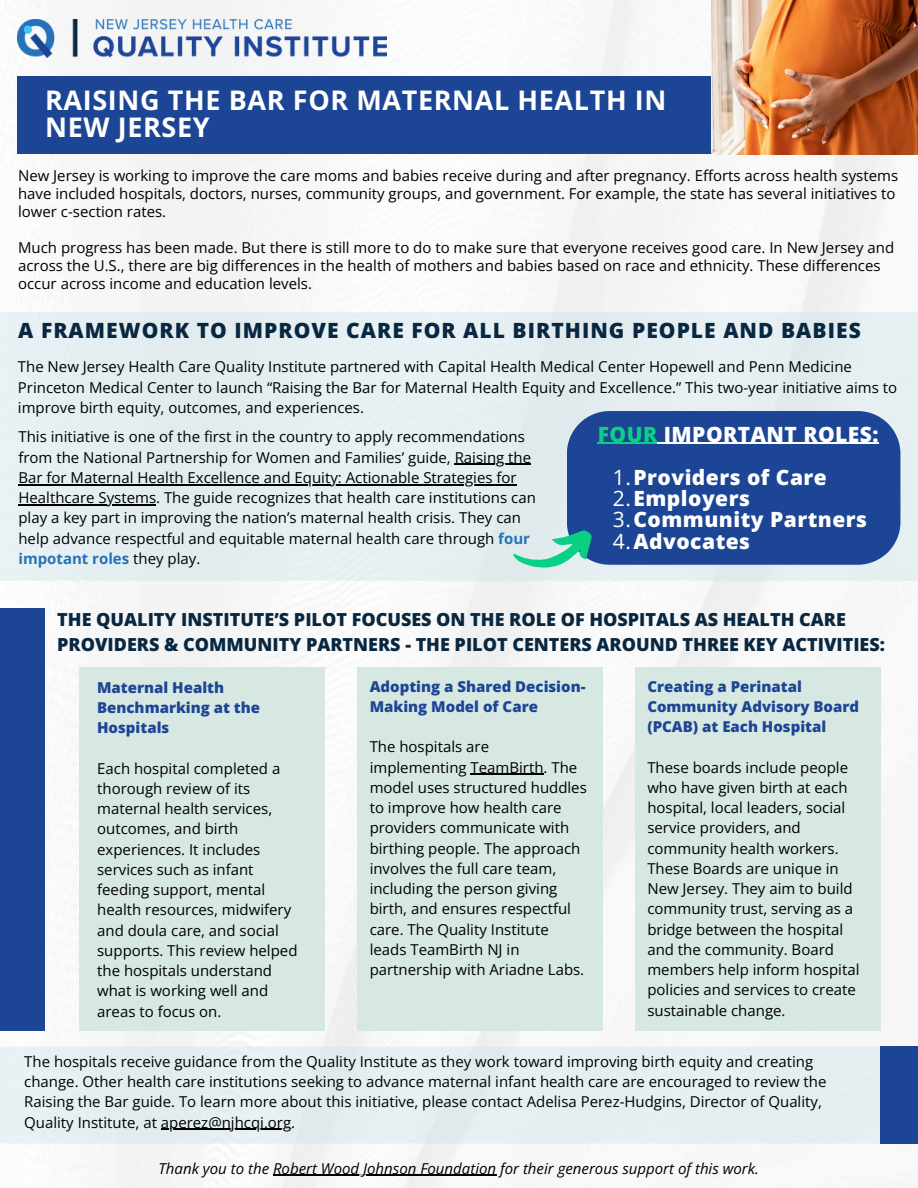
<style>
.page{position:relative;width:918px;height:1188px;background:#fff}
.page>*{position:absolute;margin:0;border:0;box-sizing:border-box;transform-origin:0 0}
.t1{font:700 27px/27px "Open Sans";letter-spacing:.025em;color:#fff}
.t2{font:800 21px "Open Sans";letter-spacing:.025em;color:#fff}
.t3{font:800 21px "Open Sans";letter-spacing:.05em;color:#082740}
.t4{font:800 18px/24.8px "Open Sans";color:#082740}
.t5{font:15px/20.2px "Open Sans";color:#000}
.t6{font:800 15px/20.2px "Open Sans";color:#1d4595}
.t7{font:italic 15px "Open Sans";color:#000}
.s1{font-weight:700;color:#2572b9}
.s2{color:#0ad084}
.s3{font-weight:400}
</style>
<div class="page">
<img style="left:7px;top:0;width:911px;height:1188px">
<div style="left:18px;top:77px;width:882px;height:77px;background:#1d4595"></div>
<img style="left:711px;top:0;width:207px;height:154px">
<div style="left:0;top:608px;width:45px;height:423px;background:#1d4595"></div>
<img style="left:18px;top:19px;width:369px;height:38px">
<div style="left:0;top:312px;width:918px;height:269px;background:#e5eef1"></div>
<div style="left:0;top:1047px;width:880px;height:97px;background:#e5eef1"></div>
<div style="left:567px;top:411px;width:333px;height:154px;background:#1d4595"></div>
<hr style="left:455px;top:464px;width:76px;height:1px;background:#000">
<hr style="left:18px;top:484px;width:499px;height:1px;background:#000">
<hr style="left:18px;top:504px;width:138px;height:1px;background:#000">
<svg style="left:512px;top:528px;width:85px;height:50px"></svg>
<hr style="left:161px;top:1129px;width:130px;height:1px;background:#000">
<hr style="left:273px;top:1175px;width:223px;height:1px;background:#000">
<hr style="left:598px;top:443px;width:60px;height:1px;background:#0ad084">
<hr style="left:658px;top:443px;width:221px;height:1px;background:#fff">
<div style="left:635px;top:667px;width:245px;height:364px;background:#d7e8e2"></div>
<div style="left:79px;top:667px;width:246px;height:364px;background:#d7e8e2"></div>
<div style="left:357px;top:667px;width:245px;height:364px;background:#d7e8e2"></div>
<hr style="left:471px;top:774px;width:73px;height:1px;background:#000">
<div style="left:880px;top:1047px;width:38px;height:97px;background:#1d4595"></div>
<h2 class="t1" style="left:45px;top:86px;width:623px">RAISING THE BAR FOR MATERNAL HEALTH IN<br>NEW JERSEY</h2>
<p class="t5" style="left:18px;top:166px;width:882px;line-height:18px">New Jersey is working to improve the care moms and babies receive during and after pregnancy. Efforts across health systems have included hospitals, doctors, nurses, community groups, and government. For example, the state has several initiatives to lower c-section rates.</p>
<p class="t5" style="left:18px;top:238px;width:878px;line-height:18px">Much progress has been made. But there is still more to do to make sure that everyone receives good care. In New Jersey and across the U.S., there are big differences in the health of mothers and babies based on race and ethnicity. These differences occur across income and education levels.</p>
<p class="t3" style="left:18px;top:315px;width:844px">A FRAMEWORK TO IMPROVE CARE FOR ALL BIRTHING PEOPLE AND BABIES</p>
<p class="t5" style="left:18px;top:356px;width:881px">The New Jersey Health Care Quality Institute partnered with Capital Health Medical Center Hopewell and Penn Medicine<br>Princeton Medical Center to launch “Raising the Bar for Maternal Health Equity and Excellence.” This two-year initiative aims to improve birth equity, outcomes, and experiences.</p>
<p class="t5" style="left:18px;top:426px;width:514px">This initiative is one of the first in the country to apply recommendations from the National Partnership for Women and Families’ guide, Raising the</p>
<h1 class="t5" style="left:18px;top:467px;width:500px">Bar for Maternal Health Excellence and Equity: Actionable Strategies for</h1>
<p class="t5" style="left:18px;top:487px;width:519px">Healthcare Systems. The guide recognizes that health care institutions can play a key part in improving the nation’s maternal health crisis. They can help advance respectful and equitable maternal health care through <span class="s1">four impotant roles</span> they play.</p>
<h4 class="t2" style="left:598px;top:419px;width:282px"><span class="s2">FOUR</span> IMPORTANT ROLES:</h4>
<p class="t2" style="left:613px;top:462px;width:216px"><span class="s3">1.</span>Providers of Care</p>
<p class="t2" style="left:613px;top:483px;width:139px"><span class="s3">2.</span>Employers</p>
<h5 class="t2" style="left:613px;top:505px;width:256px"><span class="s3">3.</span>Community Partners</h5>
<p class="t2" style="left:613px;top:526px;width:139px"><span class="s3">4.</span>Advocates</p>
<p class="t4" style="left:57px;top:607px;width:829px">THE QUALITY INSTITUTE’S PILOT FOCUSES ON THE ROLE OF HOSPITALS AS HEALTH CARE<br>PROVIDERS &amp; COMMUNITY PARTNERS - THE PILOT CENTERS AROUND THREE KEY ACTIVITIES:</p>
<p class="t6" style="left:97px;top:677px;width:165px">Maternal Health<br>Benchmarking at the<br>Hospitals</p>
<p class="t5" style="left:97px;top:758px;width:202px">Each hospital completed a thorough review of its maternal health services, outcomes, and birth experiences. It includes services such as infant feeding support, mental health resources, midwifery and doula care, and social supports. This review helped the hospitals understand what is working well and areas to focus on.</p>
<p class="t6" style="left:370px;top:676px;width:217px">Adopting a Shared Decision-<br>Making Model of Care</p>
<p class="t5" style="left:370px;top:736px;width:219px">The hospitals are implementing TeamBirth. The model uses structured huddles to improve how health care providers communicate with birthing people. The approach involves the full care team, including the person giving birth, and ensures respectful care. The Quality Institute leads TeamBirth NJ in partnership with Ariadne Labs.</p>
<p class="t6" style="left:647px;top:676px;width:213px">Creating a Perinatal<br>Community Advisory Board (PCAB) at Each Hospital</p>
<p class="t5" style="left:647px;top:757px;width:214px">These boards include people who have given birth at each hospital, local leaders, social service providers, and community health workers.<br>These Boards are unique in<br>New Jersey. They aim to build community trust, serving as a bridge between the hospital and the community. Board members help inform hospital policies and services to create sustainable change.</p>
<p class="t5" style="left:24px;top:1051px;width:804px">The hospitals receive guidance from the Quality Institute as they work toward improving birth equity and creating change. Other health care institutions seeking to advance maternal infant health care are encouraged to review the Raising the Bar guide. To learn more about this initiative, please contact Adelisa Perez-Hudgins, Director of Quality, Quality Institute, at aperez@njhcqi.org.</p>
<p class="t7" style="left:158px;top:1158px;width:602px">Thank you to the Robert Wood Johnson Foundation for their generous support of this work.</p>
</div>
